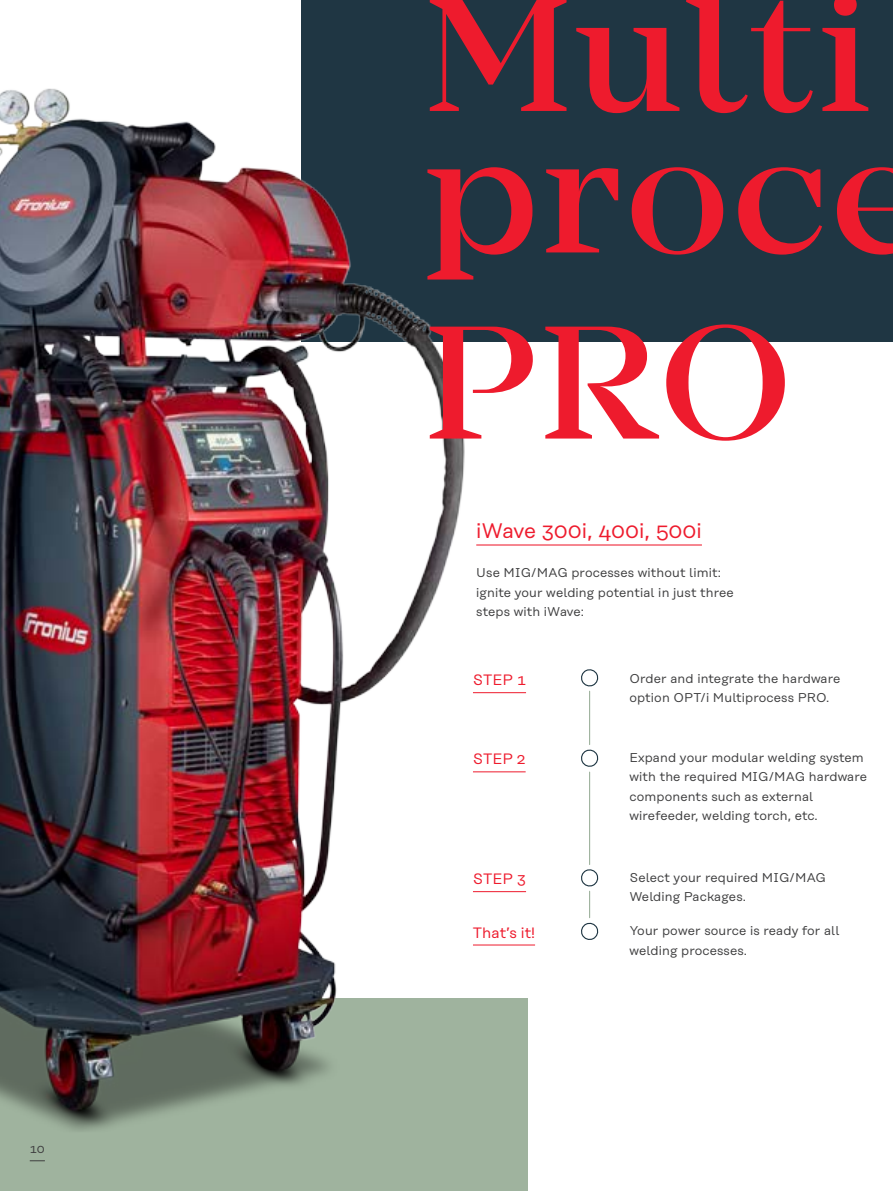
<style>
.page{position:relative;width:893px;height:1191px;background:#fff}
.page>*{position:absolute;margin:0;border:0;box-sizing:border-box;transform-origin:0 0}
.t1{font:500 166.95px/141.4px "Mirador";letter-spacing:.02em;color:#ee1b2d}
.t2{font:21px "Rational Text";letter-spacing:-.025em;color:#ee1b2d}
.t3{font:15px "Rational Text";color:#ee1b2d}
.t4{font:12.75px/19.5px "Rational Text";letter-spacing:.01em;color:#3e3e3f}
.t5{font:12px "Rational Text";color:#3e3e3f}
</style>
<div class="page">
<div style="left:302px;top:0;width:591px;height:341px;background:#1f3643"></div>
<div style="left:0;top:998px;width:527px;height:193px;background:#9fb39e"></div>
<img style="left:0;top:6px;width:581px;height:1137px">
<hr style="left:589px;top:691px;width:1px;height:53px;background:#9fb39e">
<hr style="left:589px;top:772px;width:1px;height:92px;background:#9fb39e">
<svg style="left:580px;top:668px;width:19px;height:19px"></svg>
<svg style="left:580px;top:749px;width:19px;height:18px"></svg>
<svg style="left:580px;top:868px;width:19px;height:72px"></svg>
<svg style="left:30px;top:1160px;width:15px;height:1px"></svg>
<hr style="left:473px;top:692px;width:53px;height:1px;background:#ee1b2d">
<hr style="left:473px;top:771px;width:53px;height:1px;background:#ee1b2d">
<hr style="left:473px;top:891px;width:53px;height:1px;background:#ee1b2d">
<hr style="left:473px;top:944px;width:62px;height:1px;background:#ee1b2d">
<hr style="left:476px;top:544px;width:226px;height:1px;background:#ee1b2d">
<p class="t5" style="left:30px;top:1142px;width:17px">10</p>
<h1 class="t1" style="left:425px;top:-14px;width:505px">Multi proce</h1>
<h1 class="t1" style="left:425px;top:313px;width:368px">PRO</h1>
<h2 class="t2" style="left:476px;top:518px;width:227px">iWave 300i, 400i, 500i</h2>
<p class="t4" style="left:476px;top:563px;width:259px">Use MIG/MAG processes without limit: ignite your welding potential in just three steps with iWave:</p>
<p class="t3" style="left:473px;top:671px;width:55px">STEP 1</p>
<p class="t4" style="left:629px;top:668px;width:212px">Order and integrate the hardware option OPT/i Multiprocess PRO.</p>
<p class="t3" style="left:473px;top:750px;width:54px">STEP 2</p>
<p class="t4" style="left:629px;top:747px;width:239px">Expand your modular welding system with the required MIG/MAG hardware components such as external wirefeeder, welding torch, etc.</p>
<p class="t3" style="left:473px;top:870px;width:55px">STEP 3</p>
<p class="t3" style="left:473px;top:923px;width:64px">That’s it!</p>
<p class="t4" style="left:629px;top:867px;width:198px">Select your required MIG/MAG<br>Welding Packages.</p>
<p class="t4" style="left:629px;top:921px;width:211px">Your power source is ready for all welding processes.</p>
</div>
